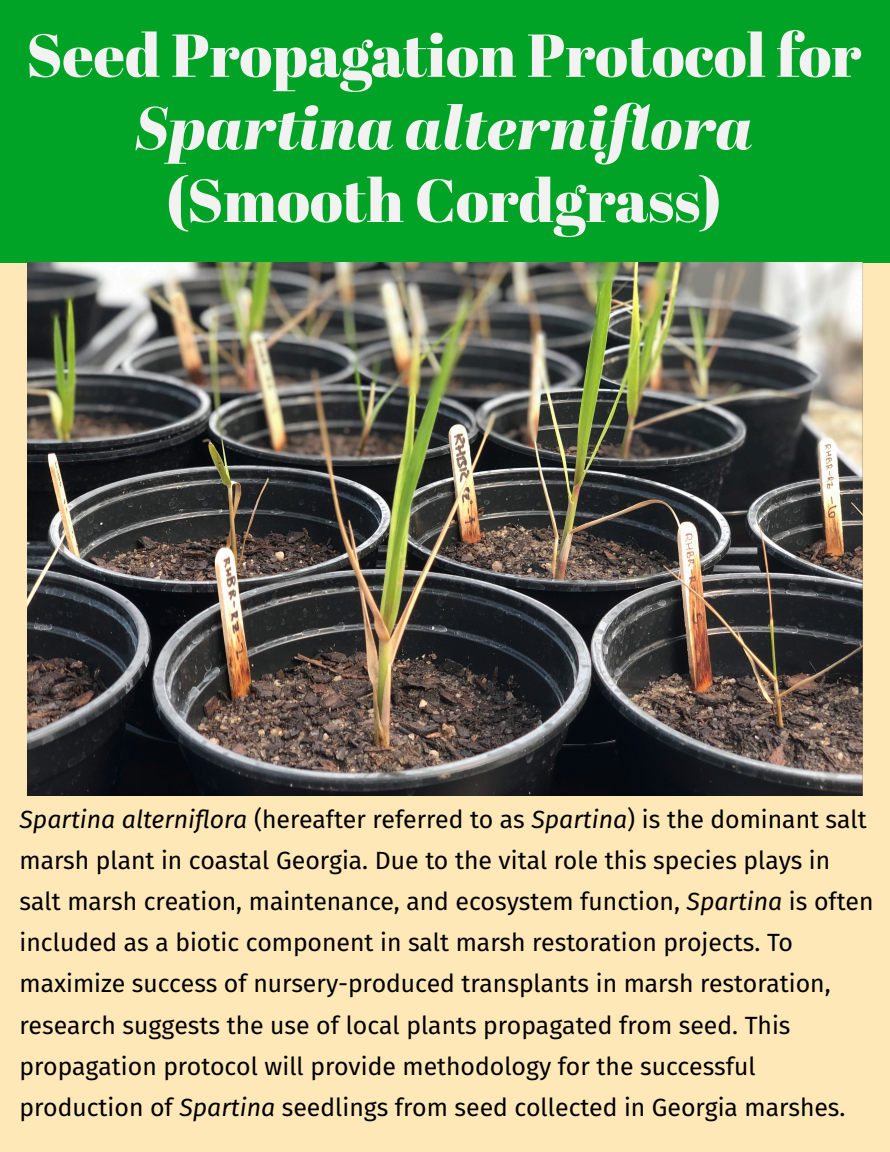
<style>
.page{position:relative;width:890px;height:1152px;background:#ffe8b8}
.page>*{position:absolute;margin:0;border:0;box-sizing:border-box;transform-origin:0 0}
.t1{font:60.4px "Abril Fatface";color:#f2f2f2}
.t2{font:italic 60.4px "Abril Fatface";color:#f2f2f2}
.t3{font:24.8px/41.2px "Fira Sans";color:#000}
.s1{font-style:italic}
</style>
<div class="page">
<div style="left:0;top:0;width:890px;height:263px;background:#00a326"></div>
<img style="left:27px;top:263px;width:835px;height:533px">
<h1 class="t1" style="left:26px;top:13px;width:837px">Seed Propagation Protocol for</h1>
<h1 class="t2" style="left:135px;top:85px;width:619px">Spartina alterniflora</h1>
<h1 class="t1" style="left:166px;top:158px;width:557px">(Smooth Cordgrass)</h1>
<p class="t3" style="left:20px;top:798px;width:855px"><span class="s1">Spartina alterniflora</span> (hereafter referred to as <span class="s1">Spartina</span>) is the dominant salt marsh plant in coastal Georgia. Due to the vital role this species plays in salt marsh creation, maintenance, and ecosystem function, <span class="s1">Spartina</span> is often included as a biotic component in salt marsh restoration projects. To maximize success of nursery-produced transplants in marsh restoration, research suggests the use of local plants propagated from seed. This propagation protocol will provide methodology for the successful production of <span class="s1">Spartina</span> seedlings from seed collected in Georgia marshes.</p>
</div>
